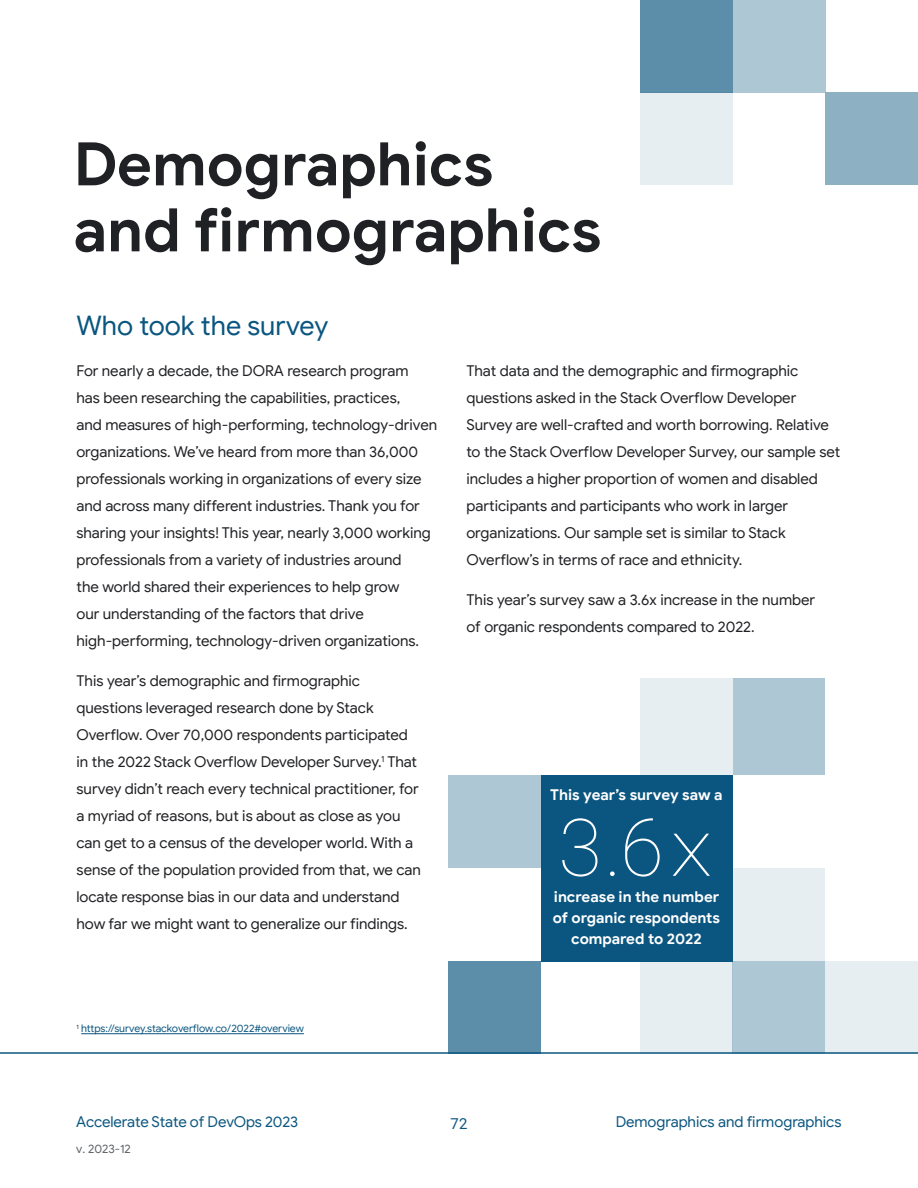
<style>
.page{position:relative;width:918px;height:1188px;background:#fff}
.page>*{position:absolute;margin:0;border:0;box-sizing:border-box;transform-origin:0 0}
.t1{font:100 79.8px "Roboto Mono";color:#fff}
.t2{font:700 60px/66px "Google Sans";color:#202124}
.t3{font:27px "Google Sans";color:#0b5680}
.t4{font:15px/27px "Google Sans";color:#202124}
.t5{font:700 15px/21px "Google Sans";color:#fff;text-align:center}
.t6{font:15px "Google Sans";letter-spacing:-.01em;color:#0b5680}
.t7{font:15px "Roboto Mono";color:#0b5680}
.t8{font:12px "Google Sans";color:#5f6368}
.t9{font:10.5px "Google Sans";letter-spacing:-.01em;color:#0b5680}
</style>
<div class="page">
<hr style="left:81px;top:1033px;width:223px;height:1px;background:#0b5680">
<div style="left:825px;top:93px;width:93px;height:92px;background:#8db0c3"></div>
<div style="left:733px;top:0;width:92px;height:93px;background:#adc7d5"></div>
<div style="left:640px;top:93px;width:93px;height:92px;background:#e7eef2"></div>
<div style="left:640px;top:0;width:93px;height:93px;background:#5c8eaa"></div>
<div style="left:448px;top:961px;width:93px;height:93px;background:#5c8eaa"></div>
<div style="left:640px;top:961px;width:93px;height:93px;background:#e7eef2"></div>
<div style="left:733px;top:961px;width:92px;height:93px;background:#adc7d5"></div>
<div style="left:733px;top:868px;width:92px;height:93px;background:#e7eef2"></div>
<div style="left:448px;top:775px;width:93px;height:93px;background:#adc7d5"></div>
<div style="left:733px;top:679px;width:92px;height:96px;background:#adc7d5"></div>
<div style="left:640px;top:679px;width:93px;height:96px;background:#e7eef2"></div>
<div style="left:825px;top:961px;width:93px;height:93px;background:#e7eef2"></div>
<div style="left:541px;top:775px;width:192px;height:186px;background:#0b5680"></div>
<hr style="left:0;top:1052px;width:918px;height:2px;background:#0b5680">
<h2 class="t2" style="left:74px;top:132px;width:530px">Demographics and firmographics</h2>
<h3 class="t3" style="left:76px;top:309px;width:253px">Who took the survey</h3>
<p class="t4" style="left:76px;top:357px;width:362px">For nearly a decade, the DORA research program<br>has been researching the capabilities, practices,<br>and measures of high-performing, technology-driven organizations. We’ve heard from more than 36,000 professionals working in organizations of every size and across many different industries. Thank you for sharing your insights! This year, nearly 3,000 working professionals from a variety of industries around<br>the world shared their experiences to help grow<br>our understanding of the factors that drive high-performing, technology-driven organizations.</p>
<p class="t4" style="left:76px;top:667px;width:346px">This year’s demographic and firmographic questions leveraged research done by Stack Overflow. Over 70,000 respondents participated in the 2022 Stack Overflow Developer Survey.<sup>1</sup> That survey didn’t reach every technical practitioner, for a myriad of reasons, but is about as close as you can get to a census of the developer world. With a sense of the population provided from that, we can locate response bias in our data and understand how far we might want to generalize our findings.</p>
<p class="t4" style="left:466px;top:357px;width:375px">That data and the demographic and firmographic questions asked in the Stack Overflow Developer Survey are well-crafted and worth borrowing. Relative to the Stack Overflow Developer Survey, our sample set includes a higher proportion of women and disabled participants and participants who work in larger organizations. Our sample set is similar to Stack Overflow’s in terms of race and ethnicity.</p>
<p class="t4" style="left:466px;top:587px;width:350px">This year’s survey saw a 3.6x increase in the number of organic respondents compared to 2022.</p>
<p class="t5" style="left:550px;top:784px;width:174px">This year’s survey saw a</p>
<h1 class="t1" style="left:558px;top:792px;width:158px">3.6x</h1>
<p class="t5" style="left:553px;top:886px;width:169px">increase in the number of organic respondents compared to 2022</p>
<p class="t9" style="left:76px;top:1022px;width:229px"><sup>1</sup> https://survey.stackoverflow.co/2022#overview</p>
<p class="t6" style="left:76px;top:1113px;width:223px">Accelerate State of DevOps 2023</p>
<p class="t8" style="left:76px;top:1141px;width:56px">v. 2023-12</p>
<p class="t7" style="left:450px;top:1113px;width:19px">72</p>
<p class="t6" style="left:616px;top:1113px;width:227px">Demographics and firmographics</p>
</div>
